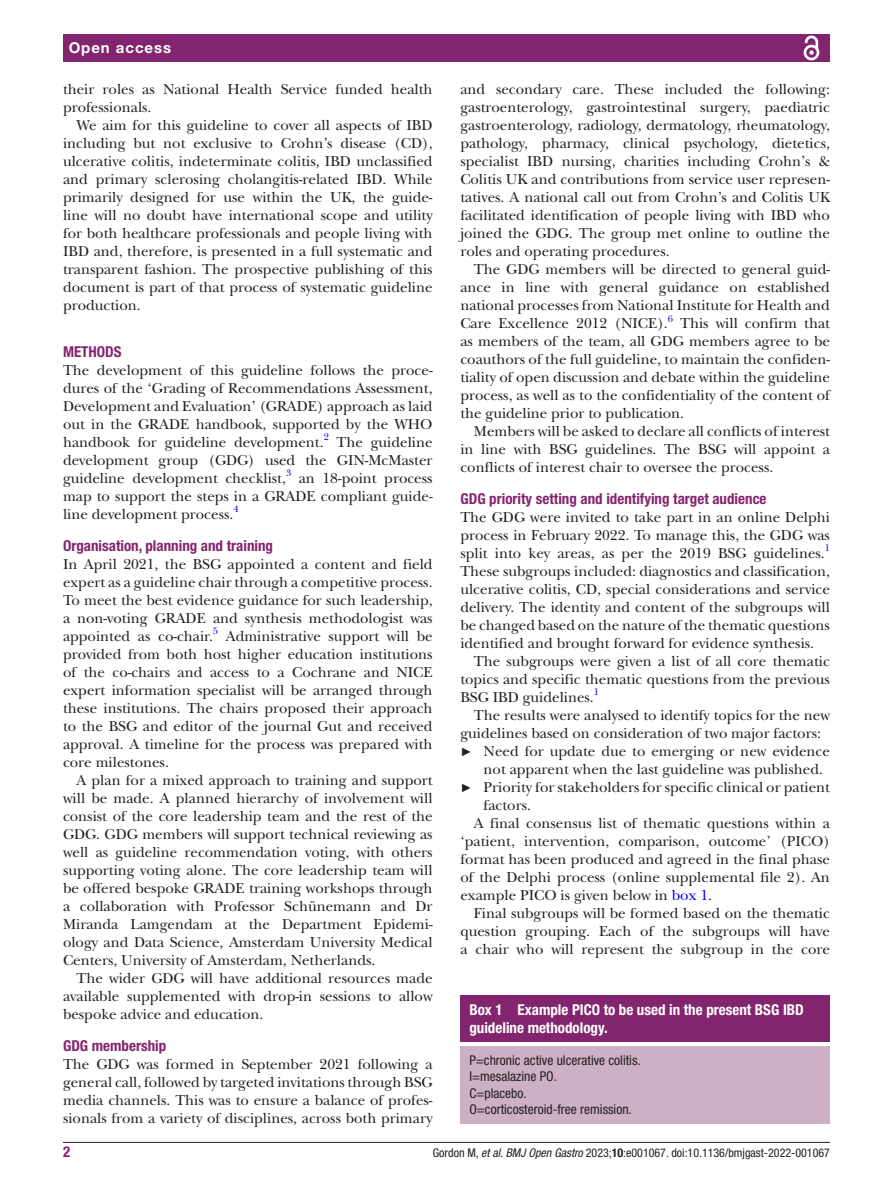
<style>
.page{position:relative;width:893px;height:1191px;background:#fff}
.page>*{position:absolute;margin:0;border:0;box-sizing:border-box;transform-origin:0 0}
.t1{font:15px/18px "New Baskerville";color:#231f20;text-align:justify}
.t2{font:700 condensed 15px "Helvetica Neue LT Std";color:#83246f}
.t3{font:700 condensed 15px/18px "Helvetica Neue LT Std";color:#fff}
.t4{font:700 15px "Helvetica Neue LT Std";letter-spacing:.065em;color:#fff}
.t5{font:condensed 13.5px/16.5px "Helvetica Neue LT Std";color:#231f20}
.t6{font:condensed 12px "Helvetica Neue LT Std";color:#231f20}
.t7{font:9.9px "New Baskerville";color:#00f}
.s1{font-family:"Arial";font-size:12px}
.s2{color:#00f}
.s3{font-style:italic}
.s4{font-weight:700}
</style>
<div class="page">
<hr style="left:63px;top:1142px;width:767px;height:1px;background:#231f20">
<div style="left:63px;top:34px;width:767px;height:28px;background:#83246f"></div>
<svg style="left:803px;top:35px;width:17px;height:26px"></svg>
<div style="left:460px;top:995px;width:370px;height:47px;background:#83246f"></div>
<div style="left:460px;top:1046px;width:370px;height:77px;background:#cdb0c5"></div>
<p class="t4" style="left:69px;top:39px;width:104px">Open access</p>
<p class="t1" style="left:63px;top:80px;width:371px">their roles as National Health Service funded health professionals.</p>
<p class="t1" style="left:63px;top:116px;width:371px;text-indent:14px">We aim for this guideline to cover all aspects of IBD including but not exclusive to Crohn’s disease (CD), ulcerative colitis, indeterminate colitis, IBD unclassified and primary sclerosing cholangitis-related IBD. While primarily designed for use within the UK, the guide&shy;line will no doubt have international scope and utility for both healthcare professionals and people living with IBD and, therefore, is presented in a full systematic and transparent fashion. The prospective publishing of this document is part of that process of systematic guideline production.</p>
<p class="t2" style="left:63px;top:342px;width:60px">METHODS</p>
<p class="t1" style="left:63px;top:361px;width:371px">The development of this guideline follows the proce&shy;dures of the ‘Grading of Recommendations Assessment, Development and Evaluation’ (GRADE) approach as laid out in the GRADE handbook, supported by the WHO handbook for guideline development.<sup>2</sup></p>
<p class="t1" style="left:63px;top:433px;width:371px;text-indent:274px">The guideline development group (GDG) used the GIN-McMaster guideline development checklist,</p>
<p class="t7" style="left:286px;top:467px;width:7px">3</p>
<p class="t1" style="left:63px;top:469px;width:371px;text-indent:236px">an 18-point process map to support the steps in a GRADE compliant guide&shy;line development process.</p>
<p class="t7" style="left:233px;top:503px;width:7px">4</p>
<p class="t2" style="left:63px;top:536px;width:212px">Organisation, planning and training</p>
<p class="t1" style="left:63px;top:555px;width:371px">In April 2021, the BSG appointed a content and field expert as a guideline chair through a competitive process.<br>To meet the best evidence guidance for such leadership, a non-voting GRADE and synthesis methodologist was appointed as co-chair.</p>
<p class="t7" style="left:213px;top:625px;width:7px">5</p>
<p class="t1" style="left:63px;top:627px;width:371px;text-indent:163px">Administrative support will be provided from both host higher education institutions of the co-chairs and access to a Cochrane and NICE expert information specialist will be arranged through these institutions. The chairs proposed their approach to the BSG and editor of the journal Gut and received approval. A timeline for the process was prepared with core milestones.</p>
<p class="t1" style="left:63px;top:771px;width:371px;text-indent:13px">A plan for a mixed approach to training and support will be made. A planned hierarchy of involvement will consist of the core leadership team and the rest of the GDG. GDG members will support technical reviewing as well as guideline recommendation voting, with others supporting voting alone. The core leadership team will be offered bespoke GRADE training workshops through a collaboration with Professor Schünemann and Dr Miranda Lamgendam at the Department Epidemi&shy;ology and Data Science, Amsterdam University Medical Centers, University of Amsterdam, Netherlands.</p>
<p class="t1" style="left:63px;top:969px;width:371px;text-indent:13px">The wider GDG will have additional resources made available supplemented with drop-in sessions to allow bespoke advice and education.</p>
<p class="t2" style="left:63px;top:1037px;width:105px">GDG membership</p>
<p class="t1" style="left:63px;top:1055px;width:371px">The GDG was formed in September 2021 following a general call, followed by targeted invitations through BSG media channels. This was to ensure a balance of profes&shy;sionals from a variety of disciplines, across both primary</p>
<p class="t1" style="left:460px;top:80px;width:371px">and secondary care. These included the following: gastroenterology, gastrointestinal surgery, paediatric gastroenterology, radiology, dermatology, rheumatology, pathology, pharmacy, clinical psychology, dietetics, specialist IBD nursing, charities including Crohn’s &amp; Colitis UK and contributions from service user represen&shy;tatives. A national call out from Crohn’s and Colitis UK facilitated identification of people living with IBD who joined the GDG. The group met online to outline the roles and operating procedures.</p>
<p class="t1" style="left:460px;top:260px;width:371px;text-indent:13px">The GDG members will be directed to general guid&shy;ance in line with general guidance on established national processes from National Institute for Health and Care Excellence 2012 (NICE).<sup>6</sup></p>
<p class="t1" style="left:460px;top:314px;width:371px;text-indent:220px">This will confirm that as members of the team, all GDG members agree to be coauthors of the full guideline, to maintain the confiden&shy;tiality of open discussion and debate within the guideline process, as well as to the confidentiality of the content of the guideline prior to publication.</p>
<p class="t1" style="left:460px;top:422px;width:371px;text-indent:14px">Members will be asked to declare all conflicts of interest in line with BSG guidelines. The BSG will appoint a conflicts of interest chair to oversee the process.</p>
<p class="t2" style="left:460px;top:489px;width:308px">GDG priority setting and identifying target audience</p>
<p class="t1" style="left:460px;top:508px;width:371px">The GDG were invited to take part in an online Delphi process in February 2022. To manage this, the GDG was split into key areas, as per the 2019 BSG guidelines.<sup>1<br></sup>These subgroups included: diagnostics and classification, ulcerative colitis, CD, special considerations and service delivery. The identity and content of the subgroups will be changed based on the nature of the thematic questions identified and brought forward for evidence synthesis.</p>
<p class="t1" style="left:460px;top:652px;width:371px;text-indent:14px">The subgroups were given a list of all core thematic topics and specific thematic questions from the previous BSG IBD guidelines.</p>
<p class="t7" style="left:594px;top:686px;width:7px">1</p>
<p class="t1" style="left:474px;top:706px;width:358px">The results were analysed to identify topics for the new</p>
<p class="t1" style="left:460px;top:724px;width:362px">guidelines based on consideration of two major factors:</p>
<p class="t1" style="left:460px;top:742px;width:371px"><span class="s1">►</span> Need for update due to emerging or new evidence</p>
<p class="t1" style="left:484px;top:760px;width:341px">not apparent when the last guideline was published.</p>
<p class="t1" style="left:460px;top:778px;width:371px"><span class="s1">►</span> Priority for stakeholders for specific clinical or patient</p>
<p class="t1" style="left:484px;top:796px;width:49px">factors.</p>
<p class="t1" style="left:474px;top:814px;width:358px">A final consensus list of thematic questions within a</p>
<p class="t1" style="left:460px;top:832px;width:371px">‘patient, intervention, comparison, outcome’ (PICO)</p>
<p class="t1" style="left:460px;top:850px;width:371px">format has been produced and agreed in the final phase</p>
<p class="t1" style="left:460px;top:868px;width:371px">of the Delphi process (online supplemental file 2). An</p>
<p class="t1" style="left:460px;top:886px;width:253px">example PICO is given below in <span class="s2">box 1</span>.</p>
<p class="t1" style="left:474px;top:904px;width:358px">Final subgroups will be formed based on the thematic</p>
<p class="t1" style="left:460px;top:922px;width:371px">question grouping. Each of the subgroups will have</p>
<p class="t1" style="left:460px;top:940px;width:371px">a chair who will represent the subgroup in the core</p>
<p class="t3" style="left:469px;top:1000px;width:336px">Box 1 Example PICO to be used in the present BSG IBD guideline methodology.</p>
<p class="t5" style="left:469px;top:1051px;width:173px">P=chronic active ulcerative colitis.<br>I=mesalazine PO.<br>C=placebo.<br>O=corticosteroid-free remission.</p>
<p class="t2" style="left:63px;top:1142px;width:9px">2</p>
<p class="t6" style="left:433px;top:1145px;width:399px">Gordon M, <span class="s3">et al</span>. <span class="s3">BMJ Open Gastro</span> 2023;<span class="s4">10</span>:e001067. doi:10.1136/bmjgast-2022-001067</p>
</div>
